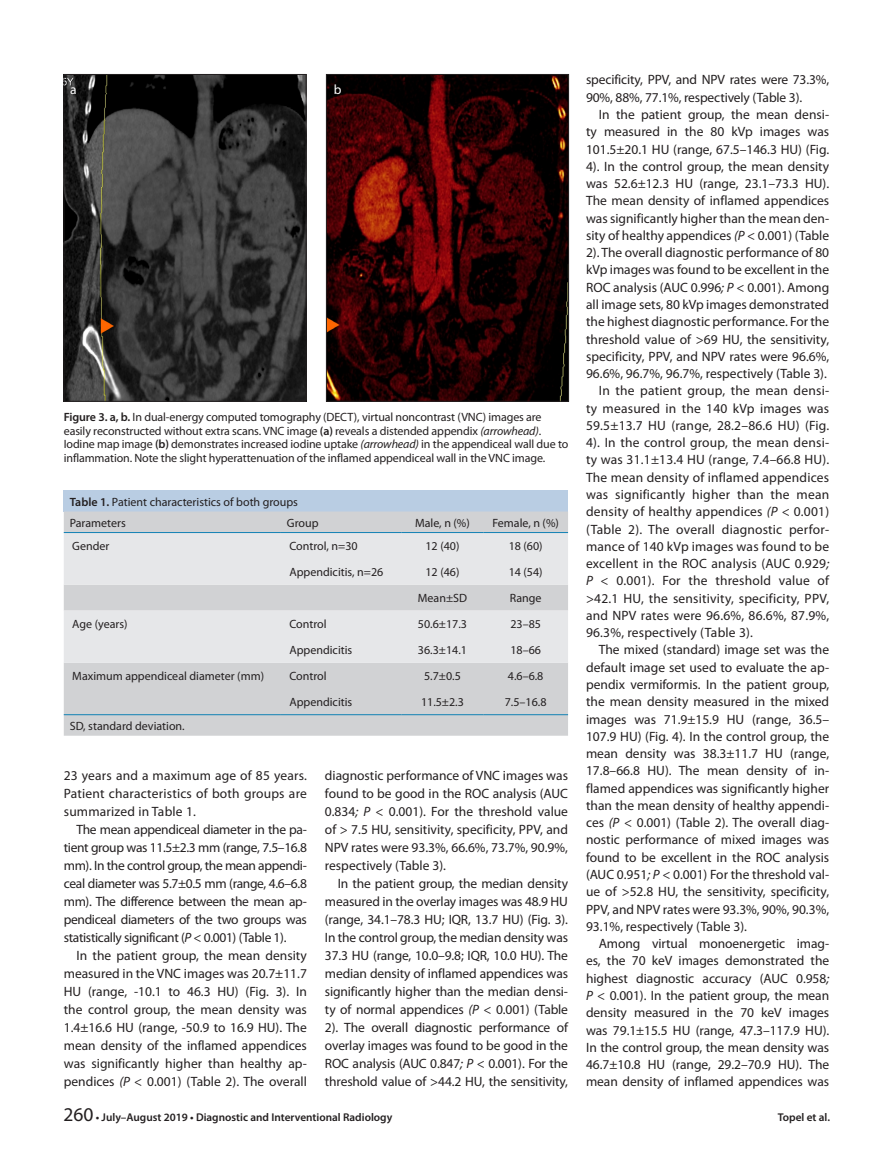
<style>
.page{position:relative;width:893px;height:1170px;background:#fff}
.page>*{position:absolute;margin:0;border:0;box-sizing:border-box;transform-origin:0 0}
.HTML_Preformatted{font:13.5px/17.2px "Myriad Pro";color:#231f20;text-align:justify}
.t1{font:13.5px "Myriad Pro";color:#fff}
.Tablo_Metin{font:12px/13.5px "Myriad Pro";letter-spacing:-.01em;color:#231f20}
.t2{font:600 11.25px "Myriad Pro";color:#231f20}
.s1{font-weight:600}
.s2{font-style:italic}
.s3{font-weight:400;font-size:19.5px}
</style>
<div class="page">
<img style="left:66px;top:76px;width:238px;height:323px">
<div style="left:64px;top:74px;width:242px;height:327px;border:1px solid #231f20"></div>
<img style="left:328px;top:76px;width:239px;height:323px">
<div style="left:326px;top:74px;width:243px;height:327px;border:1px solid #231f20"></div>
<div style="left:64px;top:490px;width:504px;height:21px;background:#b9cde3"></div>
<div style="left:64px;top:511px;width:504px;height:224px;background:#d1d2d4"></div>
<svg style="left:64px;top:533px;width:504px;height:129px;background:#e1e2e4"></svg>
<hr style="left:64px;top:532px;width:217px;height:1px;background:#1181b4">
<hr style="left:281px;top:532px;width:121px;height:1px;background:#1181b4">
<hr style="left:402px;top:532px;width:81px;height:1px;background:#1181b4">
<hr style="left:483px;top:532px;width:85px;height:1px;background:#1181b4">
<hr style="left:64px;top:714px;width:217px;height:1px;background:#1181b4">
<hr style="left:281px;top:714px;width:121px;height:1px;background:#1181b4">
<hr style="left:402px;top:714px;width:81px;height:1px;background:#1181b4">
<hr style="left:483px;top:714px;width:85px;height:1px;background:#1181b4">
<p class="t1" style="left:70px;top:81px;width:8px">a</p>
<p class="t1" style="left:334px;top:81px;width:9px">b</p>
<p class="Tablo_Metin" style="left:64px;top:410px;width:506px"><span class="s1">Figure 3. a, b.</span> In dual-energy computed tomography (DECT), virtual noncontrast (VNC) images are easily reconstructed without extra scans. VNC image <span class="s1">(a)</span> reveals a distended appendix <span class="s2">(arrowhead)</span>.<br>Iodine map image <span class="s1">(b)</span> demonstrates increased iodine uptake <span class="s2">(arrowhead)</span> in the appendiceal wall due to inflammation. Note the slight hyperattenuation of the inflamed appendiceal wall in the VNC image.</p>
<p class="Tablo_Metin" style="left:70px;top:494px;width:230px"><span class="s1">Table 1.</span> Patient characteristics of both groups</p>
<p class="Tablo_Metin" style="left:70px;top:515px;width:58px">Parameters</p>
<p class="Tablo_Metin" style="left:287px;top:515px;width:33px">Group</p>
<p class="Tablo_Metin" style="left:415px;top:515px;width:56px">Male, n (%)</p>
<p class="Tablo_Metin" style="left:492px;top:515px;width:68px">Female, n (%)</p>
<p class="Tablo_Metin" style="left:72px;top:539px;width:39px">Gender</p>
<p class="Tablo_Metin" style="left:289px;top:539px;width:70px">Control, n=30</p>
<p class="Tablo_Metin" style="left:425px;top:539px;width:35px">12 (40)</p>
<p class="Tablo_Metin" style="left:509px;top:539px;width:35px">18 (60)</p>
<p class="Tablo_Metin" style="left:289px;top:565px;width:95px">Appendicitis, n=26</p>
<p class="Tablo_Metin" style="left:425px;top:565px;width:35px">12 (46)</p>
<p class="Tablo_Metin" style="left:509px;top:565px;width:35px">14 (54)</p>
<p class="Tablo_Metin" style="left:418px;top:591px;width:51px">Mean±SD</p>
<p class="Tablo_Metin" style="left:510px;top:591px;width:33px">Range</p>
<p class="Tablo_Metin" style="left:72px;top:617px;width:57px">Age (years)</p>
<p class="Tablo_Metin" style="left:289px;top:617px;width:39px">Control</p>
<p class="Tablo_Metin" style="left:418px;top:617px;width:51px">50.6±17.3</p>
<p class="Tablo_Metin" style="left:510px;top:617px;width:32px">23–85</p>
<p class="Tablo_Metin" style="left:289px;top:643px;width:64px">Appendicitis</p>
<p class="Tablo_Metin" style="left:418px;top:643px;width:51px">36.3±14.1</p>
<p class="Tablo_Metin" style="left:510px;top:643px;width:32px">18–66</p>
<p class="Tablo_Metin" style="left:72px;top:669px;width:193px">Maximum appendiceal diameter (mm)</p>
<p class="Tablo_Metin" style="left:289px;top:669px;width:39px">Control</p>
<p class="Tablo_Metin" style="left:424px;top:669px;width:38px">5.7±0.5</p>
<p class="Tablo_Metin" style="left:508px;top:669px;width:37px">4.6–6.8</p>
<p class="Tablo_Metin" style="left:289px;top:695px;width:64px">Appendicitis</p>
<p class="Tablo_Metin" style="left:421px;top:695px;width:44px">11.5±2.3</p>
<p class="Tablo_Metin" style="left:505px;top:695px;width:43px">7.5–16.8</p>
<p class="Tablo_Metin" style="left:70px;top:718px;width:116px">SD, standard deviation.</p>
<p class="HTML_Preformatted" style="left:64px;top:766px;width:245px;line-height:18px">23 years and a maximum age of 85 years.<br>Patient characteristics of both groups are summarized in Table 1.</p>
<p class="HTML_Preformatted" style="left:64px;top:820px;width:245px;line-height:18px;text-indent:13px">The mean appendiceal diameter in the pa&shy;tient group was 11.5±2.3 mm (range, 7.5–16.8 mm). In the control group, the mean appendi&shy;ceal diameter was 5.7±0.5 mm (range, 4.6–6.8 mm). The difference between the mean ap&shy;pendiceal diameters of the two groups was statistically significant (<span class="s2">P</span> &lt; 0.001) (Table 1).</p>
<p class="HTML_Preformatted" style="left:64px;top:946px;width:245px;line-height:18px;text-indent:13px">In the patient group, the mean density measured in the VNC images was 20.7±11.7<br>HU (range, -10.1 to 46.3 HU) (Fig. 3). In the control group, the mean density was 1.4±16.6 HU (range, -50.9 to 16.9 HU). The mean density of the inflamed appendices was significantly higher than healthy ap&shy;pendices <span class="s2">(P</span> &lt; 0.001) (Table 2). The overall</p>
<p class="HTML_Preformatted" style="left:325px;top:766px;width:245px;line-height:18px">diagnostic performance of VNC images was found to be good in the ROC analysis (AUC 0.834<span class="s2">; P</span> &lt; 0.001). For the threshold value of &gt; 7.5 HU, sensitivity, specificity, PPV, and NPV rates were 93.3%, 66.6%, 73.7%, 90.9%, respectively (Table 3).</p>
<p class="HTML_Preformatted" style="left:325px;top:874px;width:245px;line-height:18px;text-indent:13px">In the patient group, the median density measured in the overlay images was 48.9 HU (range, 34.1–78.3 HU; IQR, 13.7 HU) (Fig. 3).<br>In the control group, the median density was 37.3 HU (range, 10.0–9.8; IQR, 10.0 HU). The median density of inflamed appendices was significantly higher than the median densi&shy;ty of normal appendices <span class="s2">(P</span> &lt; 0.001) (Table 2). The overall diagnostic performance of overlay images was found to be good in the ROC analysis (AUC 0.847<span class="s2">; P</span> &lt; 0.001). For the threshold value of &gt;44.2 HU, the sensitivity,</p>
<p class="HTML_Preformatted" style="left:586px;top:71px;width:245px">specificity, PPV, and NPV rates were 73.3%,<br>90%, 88%, 77.1%, respectively (Table 3).</p>
<p class="HTML_Preformatted" style="left:586px;top:106px;width:245px;text-indent:13px">In the patient group, the mean densi&shy;ty measured in the 80 kVp images was 101.5±20.1 HU (range, 67.5–146.3 HU) (Fig.<br>4). In the control group, the mean density was 52.6±12.3 HU (range, 23.1–73.3 HU).<br>The mean density of inflamed appendices was significantly higher than the mean den&shy;sity of healthy appendices <span class="s2">(P</span> &lt; 0.001) (Table 2). The overall diagnostic performance of 80 kVp images was found to be excellent in the ROC analysis (AUC 0.996<span class="s2">; P</span> &lt; 0.001). Among all image sets, 80 kVp images demonstrated the highest diagnostic performance. For the threshold value of &gt;69 HU, the sensitivity, specificity, PPV, and NPV rates were 96.6%, 96.6%, 96.7%, 96.7%, respectively (Table 3).</p>
<p class="HTML_Preformatted" style="left:586px;top:382px;width:245px;text-indent:13px">In the patient group, the mean densi&shy;ty measured in the 140 kVp images was 59.5±13.7 HU (range, 28.2–86.6 HU) (Fig.<br>4). In the control group, the mean densi&shy;ty was 31.1±13.4 HU (range, 7.4–66.8 HU).<br>The mean density of inflamed appendices was significantly higher than the mean density of healthy appendices <span class="s2">(P</span> &lt; 0.001) (Table 2). The overall diagnostic perfor&shy;mance of 140 kVp images was found to be excellent in the ROC analysis (AUC 0.929<span class="s2">; P</span> &lt; 0.001). For the threshold value of &gt;42.1 HU, the sensitivity, specificity, PPV, and NPV rates were 96.6%, 86.6%, 87.9%, 96.3%, respectively (Table 3).</p>
<p class="HTML_Preformatted" style="left:586px;top:641px;width:245px;text-indent:13px">The mixed (standard) image set was the default image set used to evaluate the ap&shy;pendix vermiformis. In the patient group, the mean density measured in the mixed images was 71.9±15.9 HU (range, 36.5– 107.9 HU) (Fig. 4). In the control group, the mean density was 38.3±11.7 HU (range, 17.8–66.8 HU). The mean density of in&shy;flamed appendices was significantly higher than the mean density of healthy appendi&shy;ces <span class="s2">(P</span> &lt; 0.001) (Table 2). The overall diag&shy;nostic performance of mixed images was found to be excellent in the ROC analysis (AUC 0.951<span class="s2">; P</span> &lt; 0.001) For the threshold val&shy;ue of &gt;52.8 HU, the sensitivity, specificity, PPV, and NPV rates were 93.3%, 90%, 90.3%, 93.1%, respectively (Table 3).</p>
<p class="HTML_Preformatted" style="left:586px;top:934px;width:245px;text-indent:13px">Among virtual monoenergetic imag&shy;es, the 70 keV images demonstrated the highest diagnostic accuracy (AUC 0.958<span class="s2">; P</span> &lt; 0.001). In the patient group, the mean density measured in the 70 keV images was 79.1±15.5 HU (range, 47.3–117.9 HU).<br>In the control group, the mean density was 46.7±10.8 HU (range, 29.2–70.9 HU). The mean density of inflamed appendices was</p>
<p class="t2" style="left:63px;top:1109px;width:330px"><span class="s3">260</span> • July–August 2019 • Diagnostic and Interventional Radiology</p>
<p class="t2" style="left:778px;top:1109px;width:54px">Topel et al.</p>
</div>
